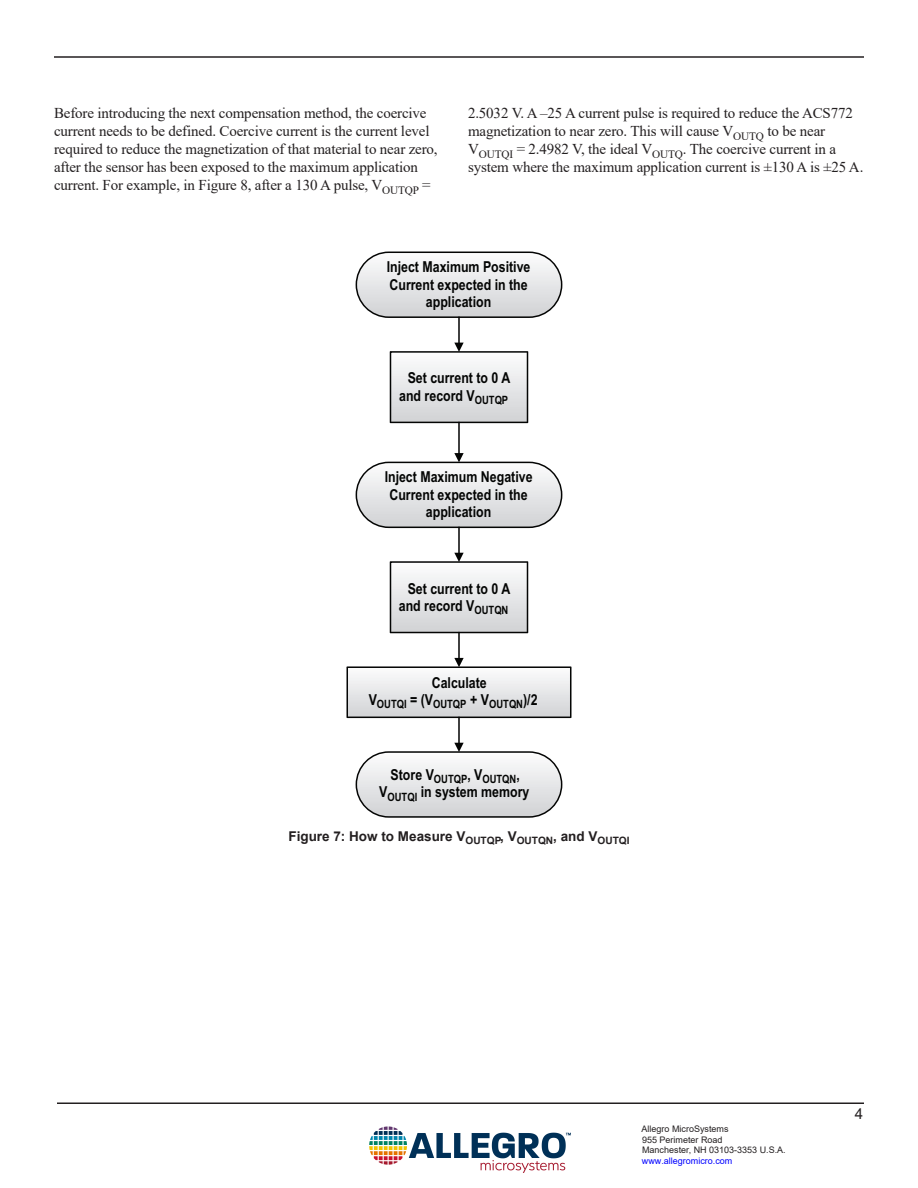
<style>
.page{position:relative;width:918px;height:1188px;background:#fff}
.page>*{position:absolute;margin:0;border:0;box-sizing:border-box;transform-origin:0 0}
.t1{font:700 15.15px/17.2px "Arial Narrow";color:#040504;text-align:center}
.Normal_-_Follow_Page{font:15px/18px "Times New Roman";letter-spacing:-.01em;color:#231f20}
.t2{font:15px "Arial";color:#231f20}
.Front-Heading1{font:700 13.5px "Arial";color:#231f20}
.t3{font:700 11.4px "Arial Narrow";color:#040504}
.t4{font:9px/10.8px "Arial";color:#231f20}
.t5{font:9px "Arial";color:#00f}
</style>
<div class="page">
<hr style="left:57px;top:1102px;width:807px;height:2px;background:#231f20">
<hr style="left:54px;top:56px;width:810px;height:2px;background:#231f20">
<img style="left:370px;top:1126px;width:201px;height:47px">
<svg style="left:356px;top:252px;width:206px;height:66px"></svg>
<hr style="left:458px;top:316px;width:2px;height:28px;background:#040504">
<svg style="left:390px;top:343px;width:138px;height:80px"></svg>
<hr style="left:458px;top:527px;width:2px;height:27px;background:#040504">
<svg style="left:390px;top:553px;width:138px;height:80px"></svg>
<hr style="left:458px;top:632px;width:2px;height:27px;background:#040504">
<svg style="left:347px;top:658px;width:224px;height:60px"></svg>
<hr style="left:458px;top:717px;width:2px;height:27px;background:#040504">
<svg style="left:356px;top:743px;width:206px;height:75px"></svg>
<hr style="left:458px;top:422px;width:2px;height:32px;background:#040504">
<svg style="left:356px;top:453px;width:206px;height:75px"></svg>
<p class="Normal_-_Follow_Page" style="left:54px;top:104px;width:385px">Before introducing the next compensation method, the coercive current needs to be defined. Coercive current is the current level required to reduce the magnetization of that material to near zero, after the sensor has been exposed to the maximum application current. For example, in Figure 8, after a 130 A pulse, V<sub>OUTQP</sub> =</p>
<p class="Normal_-_Follow_Page" style="left:468px;top:104px;width:397px">2.5032 V. A –25 A current pulse is required to reduce the ACS772 magnetization to near zero. This will cause V<sub>OUTQ</sub> to be near V<sub>OUTQI</sub> = 2.4982 V, the ideal V<sub>OUTQ</sub>. The coercive current in a system where the maximum application current is ±130 A is ±25 A.</p>
<p class="t1" style="left:387px;top:258px;width:145px">Inject Maximum Positive<br>Current expected in the application</p>
<p class="t1" style="left:399px;top:369px;width:113px">Set current to 0 A and record V<sub>OUTQP</sub></p>
<p class="t1" style="left:385px;top:468px;width:149px">Inject Maximum Negative<br>Current expected in the application</p>
<p class="t1" style="left:399px;top:579px;width:113px">Set current to 0 A and record V<sub>OUTQN</sub></p>
<p class="t1" style="left:432px;top:673px;width:57px">Calculate</p>
<p class="t3" style="left:369px;top:696px;width:170px"><sup>V</sup>OUTQI <sup>=</sup> <sup>(V</sup>OUTQP <sup>+</sup> <sup>V</sup>OUTQN<sup>)/2</sup></p>
<p class="t3" style="left:391px;top:771px;width:131px"><sup>Store</sup> <sup>V</sup>OUTQP<sup>,</sup> <sup>V</sup>OUTQN<sup>,</sup></p>
<p class="t1" style="left:379px;top:782px;width:152px">V<sub>OUTQI</sub> in system memory</p>
<p class="Front-Heading1" style="left:288px;top:827px;width:343px">Figure 7: How to Measure V<sub>OUTQP</sub>, V<sub>OUTQN</sub>, and V<sub>OUTQI</sub></p>
<p class="t4" style="left:642px;top:1123px;width:146px">Allegro MicroSystems<br>955 Perimeter Road<br>Manchester, NH 03103-3353 U.S.A.</p>
<p class="t5" style="left:642px;top:1155px;width:92px">www.allegromicro.com</p>
<p class="t2" style="left:855px;top:1103px;width:10px">4</p>
</div>
